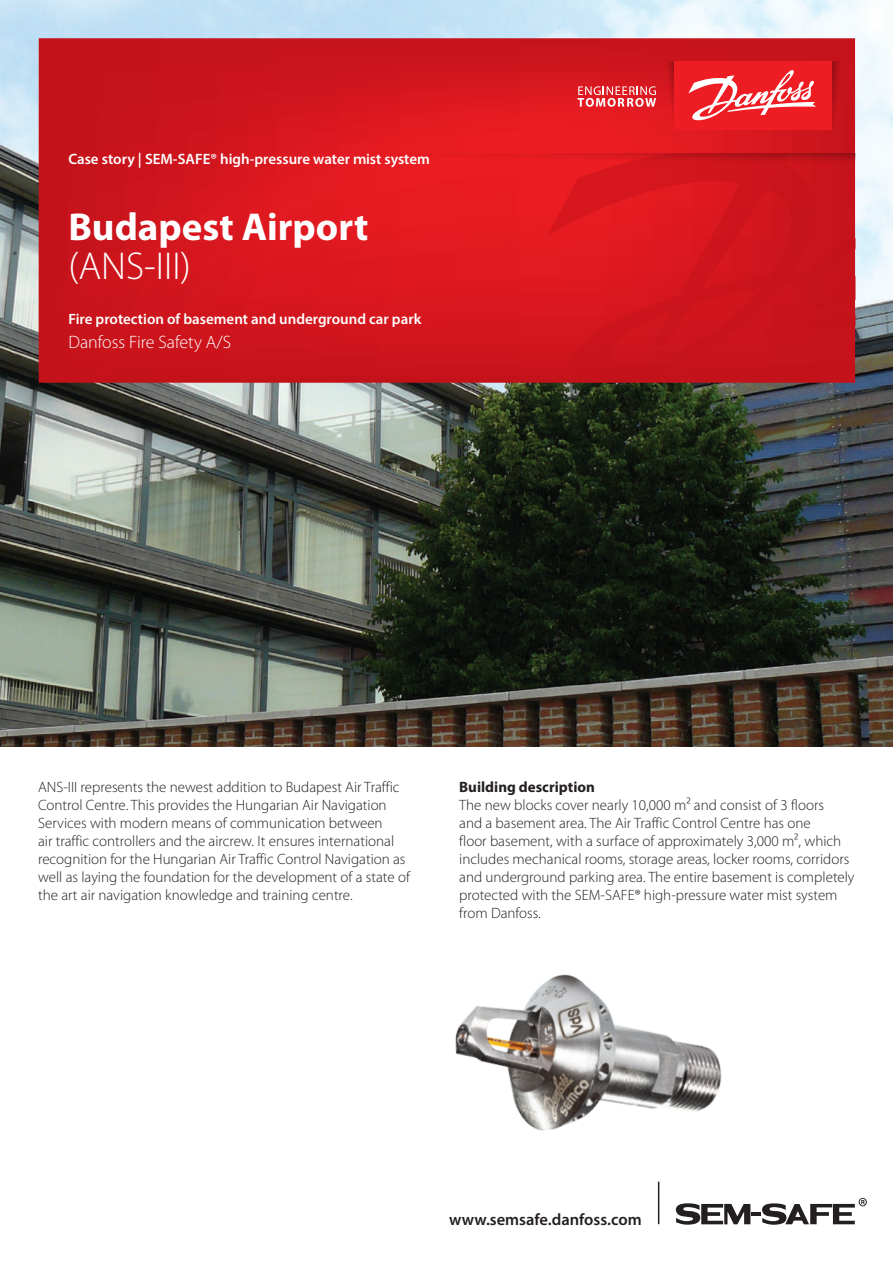
<style>
.page{position:relative;width:893px;height:1263px;background:#fff}
.page>*{position:absolute;margin:0;border:0;box-sizing:border-box;transform-origin:0 0}
.t1{font:700 39px "Myriad Pro";color:#fff}
.t2{font:300 39px "Myriad Pro";color:#fff}
.t3{font:300 18px "Myriad Pro";color:#fff}
.t4{font:600 16.5px "Myriad Pro";color:#231f20}
.t5{font:300 15px/18px "Myriad Pro";color:#231f20}
.t6{font:600 15px "Myriad Pro";color:#fff}
.t7{font:700 15px "Myriad Pro";color:#231f20}
</style>
<div class="page">
<img style="left:0;top:0;width:893px;height:746px">
<img style="left:455px;top:974px;width:267px;height:235px">
<svg style="left:39px;top:38px;width:816px;height:345px"></svg>
<svg style="left:547px;top:166px;width:308px;height:217px;fill:#ce151c"></svg>
<hr style="left:658px;top:1181px;width:1px;height:43px;background:#231f20">
<svg style="left:676px;top:1198px;width:191px;height:27px"></svg>
<svg style="left:832px;top:61px;width:13px;height:69px"></svg>
<svg style="left:662px;top:61px;width:12px;height:69px"></svg>
<svg style="left:358px;top:153px;width:497px;height:13px"></svg>
<div style="left:674px;top:61px;width:158px;height:69px;background:#ee1d23"></div>
<svg style="left:577px;top:86px;width:79px;height:21px"></svg>
<svg style="left:688px;top:70px;width:128px;height:51px"></svg>
<p class="t6" style="left:68px;top:150px;width:363px">Case story | SEM-SAFE® high-pressure water mist system</p>
<h1 class="t1" style="left:68px;top:201px;width:302px">Budapest Airport</h1>
<h1 class="t2" style="left:68px;top:244px;width:124px">(ANS-III)</h1>
<p class="t6" style="left:68px;top:309px;width:354px">Fire protection of basement and underground car park</p>
<p class="t3" style="left:68px;top:332px;width:164px">Danfoss Fire Safety A/S</p>
<p class="t5" style="left:38px;top:778px;width:373px">ANS-III represents the newest addition to Budapest Air Traffic Control Centre. This provides the Hungarian Air Navigation Services with modern means of communication between<br>air traffic controllers and the aircrew. It ensures international recognition for the Hungarian Air Traffic Control Navigation as well as laying the foundation for the development of a state of the art air navigation knowledge and training centre.</p>
<p class="t7" style="left:459px;top:777px;width:137px">Building description</p>
<p class="t5" style="left:459px;top:796px;width:397px">The new blocks cover nearly 10,000 m² and consist of 3 floors<br>and a basement area. The Air Traffic Control Centre has one<br>floor basement, with a surface of approximately 3,000 m², which includes mechanical rooms, storage areas, locker rooms, corridors and underground parking area. The entire basement is completely protected with the SEM-SAFE® high-pressure water mist system from Danfoss.</p>
<p class="t4" style="left:449px;top:1209px;width:194px">www.semsafe.danfoss.com</p>
</div>
